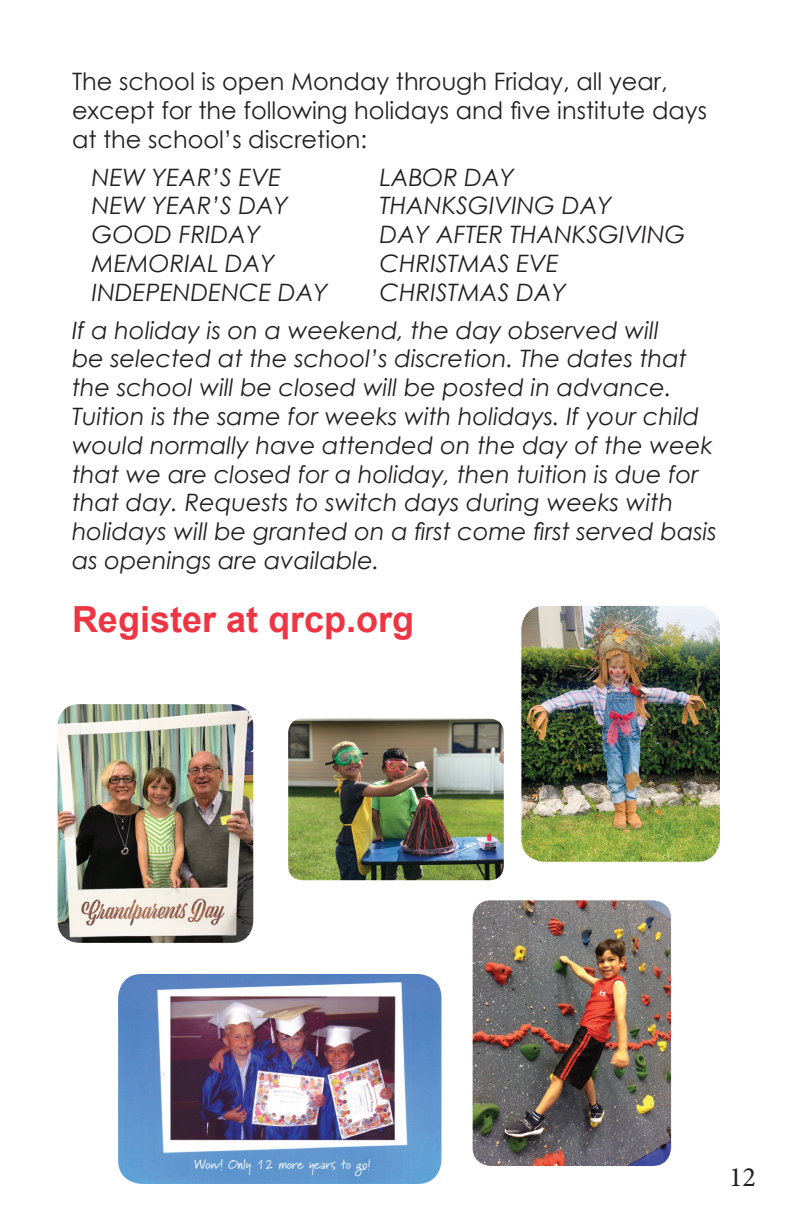
<style>
.page{position:relative;width:792px;height:1224px;background:#fff}
.page>*{position:absolute;margin:0;border:0;box-sizing:border-box;transform-origin:0 0}
.t1{font:700 36px "Arial";color:#ee3543}
.t2{font:28px "Minion Pro";color:#231f20}
.t3{font:italic 24px/28.8px "Century Gothic";color:#231f20}
.t4{font:24px/28.8px "Century Gothic";color:#231f20}
</style>
<div class="page">
<img style="left:58px;top:704px;width:195px;height:239px">
<img style="left:288px;top:719px;width:216px;height:161px">
<img style="left:118px;top:974px;width:324px;height:210px">
<img style="left:473px;top:900px;width:198px;height:266px">
<img style="left:521px;top:606px;width:199px;height:256px">
<p class="t4" style="left:72px;top:67px;width:637px">The school is open Monday through Friday, all year, except for the following holidays and five institute days at the school’s discretion:</p>
<p class="t3" style="left:92px;top:162px;width:191px">NEW YEAR’S EVE</p>
<p class="t3" style="left:380px;top:162px;width:136px">LABOR DAY</p>
<p class="t3" style="left:92px;top:191px;width:198px">NEW YEAR’S DAY</p>
<p class="t3" style="left:380px;top:191px;width:234px">THANKSGIVING DAY</p>
<p class="t3" style="left:92px;top:220px;width:170px">GOOD FRIDAY</p>
<p class="t3" style="left:380px;top:220px;width:307px">DAY AFTER THANKSGIVING</p>
<p class="t3" style="left:92px;top:249px;width:185px">MEMORIAL DAY</p>
<p class="t3" style="left:380px;top:249px;width:181px">CHRISTMAS EVE</p>
<p class="t3" style="left:92px;top:277px;width:238px">INDEPENDENCE DAY</p>
<p class="t3" style="left:380px;top:277px;width:188px">CHRISTMAS DAY</p>
<p class="t3" style="left:72px;top:315px;width:646px">If a holiday is on a weekend, the day observed will<br>be selected at the school’s discretion. The dates that the school will be closed will be posted in advance.<br>Tuition is the same for weeks with holidays. If your child would normally have attended on the day of the week that we are closed for a holiday, then tuition is due for that day. Requests to switch days during weeks with holidays will be granted on a first come first served basis as openings are available.</p>
<p class="t1" style="left:72px;top:594px;width:344px">Register at qrcp.org</p>
<p class="t2" style="left:729px;top:1159px;width:28px">12</p>
</div>
